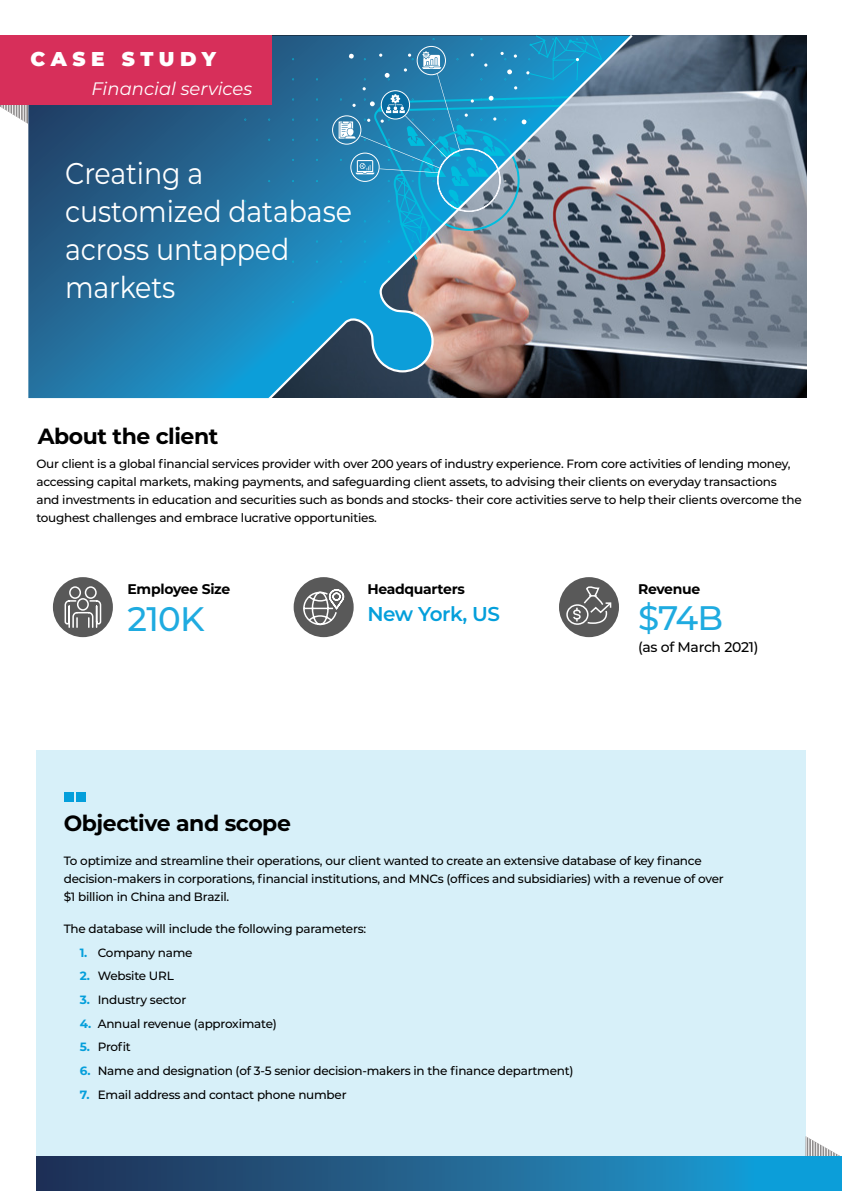
<style>
.page{position:relative;width:842px;height:1191px;background:#fff}
.page>*{position:absolute;margin:0;border:0;box-sizing:border-box;transform-origin:0 0}
.t1{font:500 34px "Montserrat";letter-spacing:-.02em;color:#1fabe0}
.t2{font:30px/38px "Montserrat";letter-spacing:-.005em;color:#fff;scale:.9 1}
.t3{font:700 22px "Montserrat";letter-spacing:-.02em;color:#000}
.t4{font:600 20px "Montserrat";letter-spacing:-.025em;color:#049fdb}
.t5{font:900 20px "Montserrat";letter-spacing:.27em;color:#fff}
.t6{font:italic 18px "Montserrat";color:#fff}
.t7{font:700 14px "Montserrat";letter-spacing:-.02em;color:#000}
.t8{font:500 14px "Montserrat";letter-spacing:-.02em;color:#000}
.t9{font:500 12px/18px "Montserrat";letter-spacing:-.02em;color:#000}
.s1{font-weight:700;color:#049fdb}
</style>
<div class="page">
<svg style="left:0;top:105px;width:28px;height:19px"></svg>
<hr style="left:26px;top:94px;width:1px;height:37px;background:#fff">
<hr style="left:23px;top:94px;width:1px;height:37px;background:#fff">
<hr style="left:20px;top:94px;width:1px;height:37px;background:#fff">
<hr style="left:10px;top:94px;width:1px;height:37px;background:#fff">
<hr style="left:2px;top:94px;width:1px;height:37px;background:#fff">
<hr style="left:4px;top:94px;width:1px;height:37px;background:#fff">
<hr style="left:7px;top:94px;width:1px;height:37px;background:#fff">
<hr style="left:12px;top:94px;width:1px;height:37px;background:#fff">
<hr style="left:15px;top:94px;width:1px;height:37px;background:#fff">
<hr style="left:18px;top:94px;width:1px;height:37px;background:#fff">
<img style="left:635px;top:36px;width:172px;height:361px">
<svg style="left:28px;top:105px;width:238px;height:293px;background:#286e9a"></svg>
<img style="left:266px;top:35px;width:369px;height:364px">
<div style="left:36px;top:750px;width:770px;height:413px;background:#d7f0f9"></div>
<svg style="left:805px;top:1136px;width:35px;height:20px"></svg>
<hr style="left:806px;top:1136px;width:1px;height:42px;background:#fff">
<hr style="left:808px;top:1136px;width:1px;height:42px;background:#fff">
<hr style="left:811px;top:1136px;width:1px;height:42px;background:#fff">
<hr style="left:814px;top:1136px;width:1px;height:42px;background:#fff">
<hr style="left:816px;top:1136px;width:1px;height:42px;background:#fff">
<hr style="left:819px;top:1136px;width:1px;height:42px;background:#fff">
<hr style="left:822px;top:1136px;width:1px;height:42px;background:#fff">
<hr style="left:832px;top:1136px;width:1px;height:42px;background:#fff">
<hr style="left:838px;top:1136px;width:1px;height:42px;background:#fff">
<hr style="left:835px;top:1136px;width:1px;height:42px;background:#fff">
<hr style="left:830px;top:1136px;width:1px;height:42px;background:#fff">
<hr style="left:827px;top:1136px;width:1px;height:42px;background:#fff">
<hr style="left:824px;top:1136px;width:1px;height:42px;background:#fff">
<div style="left:37px;top:1156px;width:805px;height:35px;background:linear-gradient(to right,#262c4f,#17a5de)"></div>
<div style="left:0;top:35px;width:271px;height:70px;background:#d72f5a"></div>
<div style="left:53px;top:577px;width:60px;height:60px;background:#595959;border-radius:50%"></div>
<svg style="left:64px;top:586px;width:38px;height:42px"></svg>
<div style="left:294px;top:577px;width:60px;height:60px;background:#595959;border-radius:50%"></div>
<svg style="left:303px;top:589px;width:42px;height:37px"></svg>
<div style="left:559px;top:577px;width:60px;height:60px;background:#595959;border-radius:50%"></div>
<div style="left:566px;top:604px;width:22px;height:21px;border:2px solid #fff;border-radius:50%"></div>
<svg style="left:572px;top:584px;width:41px;height:40px"></svg>
<div style="left:64px;top:792px;width:10px;height:10px;background:#049fdb"></div>
<div style="left:76px;top:792px;width:10px;height:10px;background:#049fdb"></div>
<h3 class="t5" style="left:30px;top:44px;width:187px">CASE STUDY</h3>
<h3 class="t6" style="left:91px;top:76px;width:162px">Financial services</h3>
<h2 class="t2" style="left:65px;top:153px;width:320px">Creating a customized database across untapped markets</h2>
<h3 class="t3" style="left:38px;top:420px;width:182px">About the client</h3>
<p class="t9" style="left:36px;top:454px;width:767px">Our client is a global financial services provider with over 200 years of industry experience. From core activities of lending money, accessing capital markets, making payments, and safeguarding client assets, to advising their clients on everyday transactions and investments in education and securities such as bonds and stocks- their core activities serve to help their clients overcome the toughest challenges and embrace lucrative opportunities.</p>
<p class="t7" style="left:127px;top:579px;width:104px">Employee Size</p>
<p class="t7" style="left:367px;top:579px;width:99px">Headquarters</p>
<h3 class="t4" style="left:367px;top:600px;width:134px">New York, US</h3>
<h1 class="t1" style="left:638px;top:594px;width:87px">$74B</h1>
<p class="t8" style="left:638px;top:637px;width:122px">(as of March 2021)</p>
<p class="t7" style="left:638px;top:578px;width:64px">Revenue</p>
<h1 class="t1" style="left:127px;top:595px;width:79px">210K</h1>
<h3 class="t3" style="left:64px;top:807px;width:229px">Objective and scope</h3>
<p class="t9" style="left:64px;top:851px;width:661px">To optimize and streamline their operations, our client wanted to create an extensive database of key finance decision-makers in corporations, financial institutions, and MNCs (offices and subsidiaries) with a revenue of over $1 billion in China and Brazil.</p>
<p class="t9" style="left:64px;top:919px;width:304px">The database will include the following parameters:</p>
<p class="t9" style="left:80px;top:943px;width:114px"><span class="s1">1.</span> Company name</p>
<p class="t9" style="left:80px;top:966px;width:96px"><span class="s1">2.</span> Website URL</p>
<p class="t9" style="left:80px;top:990px;width:108px"><span class="s1">3.</span> Industry sector</p>
<p class="t9" style="left:80px;top:1014px;width:199px"><span class="s1">4.</span> Annual revenue (approximate)</p>
<p class="t9" style="left:80px;top:1037px;width:53px"><span class="s1">5.</span> Profit</p>
<p class="t9" style="left:80px;top:1061px;width:495px"><span class="s1">6.</span> Name and designation (of 3-5 senior decision-makers in the finance department)</p>
<p class="t9" style="left:80px;top:1085px;width:268px"><span class="s1">7.</span> Email address and contact phone number</p>
</div>
